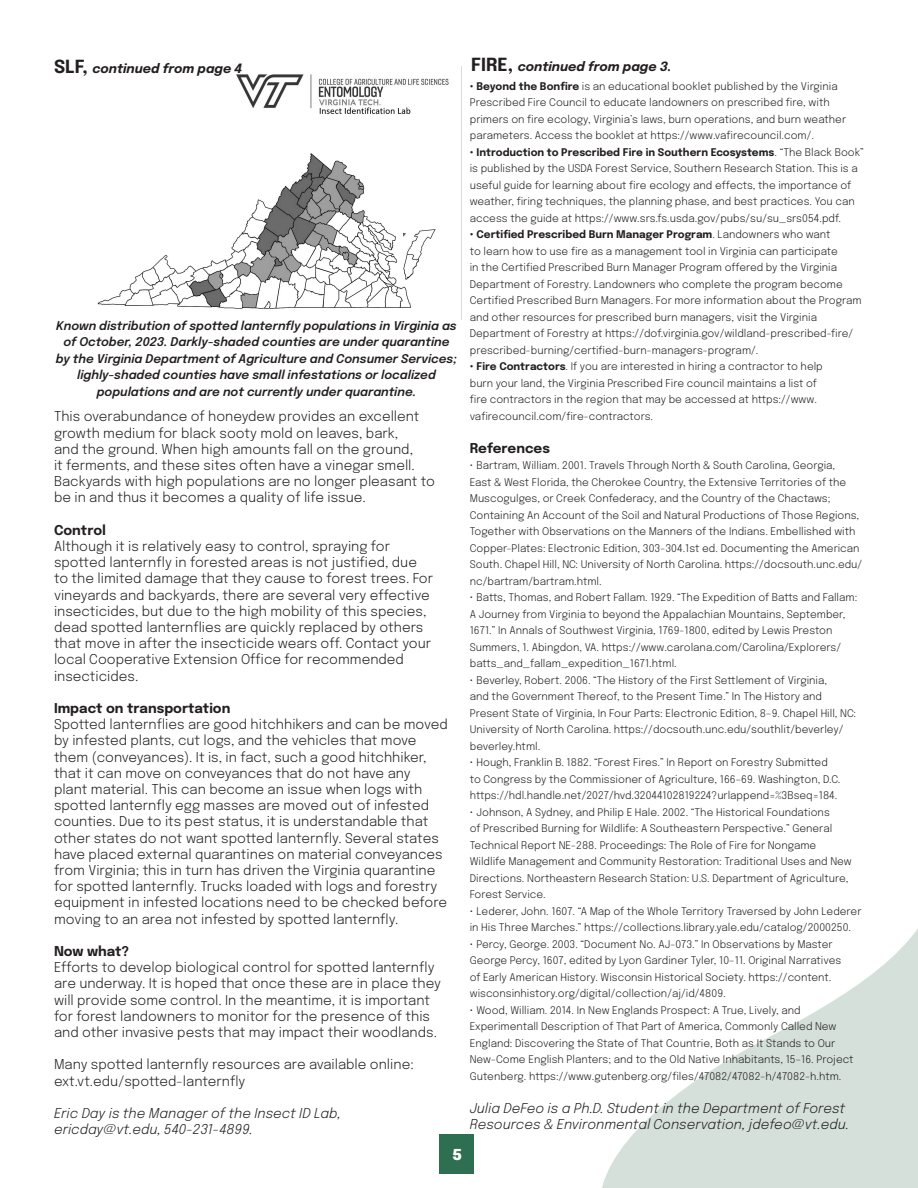
<style>
.page{position:relative;width:918px;height:1188px;background:#fff}
.page>*{position:absolute;margin:0;border:0;box-sizing:border-box;transform-origin:0 0}
.t1{font:900 15px "Epilogue";color:#fff}
.t2{font:300 13.5px/16.2px "Epilogue";color:#231f20}
.t3{font:italic 300 13.5px/16.2px "Epilogue";color:#231f20}
.t4{font:700 13.5px "Epilogue";color:#231f20}
.t5{font:italic 700 12.75px "Epilogue";color:#231f20}
.t6{font:italic 600 12px/16.5px "Epilogue";color:#231f20;text-align:center}
.t7{font:300 10.5px/16.5px "Epilogue";color:#231f20}
.s1{font-style:normal;font-size:18px}
.s2{font-weight:700}
</style>
<div class="page">
<img style="left:97px;top:74px;width:352px;height:235px">
<svg style="left:602px;top:928px;width:316px;height:260px;fill:#d6e0da"></svg>
<div style="left:440px;top:1134px;width:34px;height:40px;background:#2f6f51"></div>
<div style="left:44px;top:138px;width:174px;height:101px;background:#fff"></div>
<p class="t5" style="left:54px;top:59px;width:190px"><span class="s1">SLF,</span> continued from page 4</p>
<p class="t6" style="left:56px;top:317px;width:403px">Known distribution of spotted lanternfly populations in Virginia as of October, 2023. Darkly-shaded counties are under quarantine by the Virginia Department of Agriculture and Consumer Services; lighly-shaded counties have small infestations or localized populations and are not currently under quarantine.</p>
<p class="t2" style="left:54px;top:408px;width:383px">This overabundance of honeydew provides an excellent growth medium for black sooty mold on leaves, bark,<br>and the ground. When high amounts fall on the ground,<br>it ferments, and these sites often have a vinegar smell.<br>Backyards with high populations are no longer pleasant to be in and thus it becomes a quality of life issue.</p>
<p class="t4" style="left:54px;top:520px;width:54px">Control</p>
<p class="t2" style="left:54px;top:537px;width:381px">Although it is relatively easy to control, spraying for spotted lanternfly in forested areas is not justified, due to the limited damage that they cause to forest trees. For vineyards and backyards, there are several very effective insecticides, but due to the high mobility of this species, dead spotted lanternflies are quickly replaced by others that move in after the insecticide wears off. Contact your local Cooperative Extension Office for recommended insecticides.</p>
<p class="t4" style="left:54px;top:699px;width:178px">Impact on transportation</p>
<p class="t2" style="left:54px;top:716px;width:395px">Spotted lanternflies are good hitchhikers and can be moved by infested plants, cut logs, and the vehicles that move them (conveyances). It is, in fact, such a good hitchhiker, that it can move on conveyances that do not have any<br>plant material. This can become an issue when logs with spotted lanternfly egg masses are moved out of infested counties. Due to its pest status, it is understandable that other states do not want spotted lanternfly. Several states have placed external quarantines on material conveyances from Virginia; this in turn has driven the Virginia quarantine for spotted lanternfly. Trucks loaded with logs and forestry equipment in infested locations need to be checked before moving to an area not infested by spotted lanternfly.</p>
<p class="t4" style="left:54px;top:942px;width:77px">Now what?</p>
<p class="t2" style="left:54px;top:959px;width:388px">Efforts to develop biological control for spotted lanternfly are underway. It is hoped that once these are in place they will provide some control. In the meantime, it is important for forest landowners to monitor for the presence of this and other invasive pests that may impact their woodlands.</p>
<p class="t2" style="left:54px;top:1056px;width:361px">Many spotted lanternfly resources are available online:</p>
<p class="t2" style="left:54px;top:1072px;width:193px">ext.vt.edu/spotted-lanternfly</p>
<p class="t3" style="left:54px;top:1104px;width:289px">Eric Day is the Manager of the Insect ID Lab,</p>
<p class="t3" style="left:54px;top:1121px;width:200px">ericday@vt.edu, 540-231-4899.</p>
<p class="t1" style="left:453px;top:1144px;width:11px">5</p>
<p class="t5" style="left:471px;top:57px;width:202px"><span class="s1">FIRE,</span> continued from page 3.</p>
<p class="t7" style="left:470px;top:77px;width:378px"><span class="s2">• Beyond the Bonfire</span> is an educational booklet published by the Virginia Prescribed Fire Council to educate landowners on prescribed fire, with primers on fire ecology, Virginia’s laws, burn operations, and burn weather parameters. Access the booklet at https://www.vafirecouncil.com/.</p>
<p class="t7" style="left:470px;top:143px;width:396px"><span class="s2">• Introduction to Prescribed Fire in Southern Ecosystems</span>. “The Black Book” is published by the USDA Forest Service, Southern Research Station. This is a useful guide for learning about fire ecology and effects, the importance of weather, firing techniques, the planning phase, and best practices. You can access the guide at https://www.srs.fs.usda.gov/pubs/su/su_srs054.pdf.</p>
<p class="t7" style="left:470px;top:226px;width:393px"><span class="s2">• Certified Prescribed Burn Manager Program</span>. Landowners who want<br>to learn how to use fire as a management tool in Virginia can participate<br>in the Certified Prescribed Burn Manager Program offered by the Virginia Department of Forestry. Landowners who complete the program become Certified Prescribed Burn Managers. For more information about the Program and other resources for prescribed burn managers, visit the Virginia Department of Forestry at https://dof.virginia.gov/wildland-prescribed-fire/ prescribed-burning/certified-burn-managers-program/.</p>
<p class="t7" style="left:470px;top:358px;width:355px"><span class="s2">• Fire Contractors</span>. If you are interested in hiring a contractor to help burn your land, the Virginia Prescribed Fire council maintains a list of fire contractors in the region that may be accessed at https://www. vafirecouncil.com/fire-contractors.</p>
<p class="t4" style="left:470px;top:439px;width:82px">References</p>
<p class="t7" style="left:470px;top:457px;width:394px">• Bartram, William. 2001. Travels Through North &amp; South Carolina, Georgia,<br>East &amp; West Florida, the Cherokee Country, the Extensive Territories of the Muscogulges, or Creek Confederacy, and the Country of the Chactaws; Containing An Account of the Soil and Natural Productions of Those Regions, Together with Observations on the Manners of the Indians. Embellished with Copper-Plates: Electronic Edition, 303-304.1st ed. Documenting the American South. Chapel Hill, NC: University of North Carolina. https://docsouth.unc.edu/ nc/bartram/bartram.html.</p>
<p class="t7" style="left:470px;top:589px;width:389px">• Batts, Thomas, and Robert Fallam. 1929. “The Expedition of Batts and Fallam:<br>A Journey from Virginia to beyond the Appalachian Mountains, September, 1671.” In Annals of Southwest Virginia, 1769-1800, edited by Lewis Preston Summers, 1. Abingdon, VA. https://www.carolana.com/Carolina/Explorers/ batts_and_fallam_expedition_1671.html.</p>
<p class="t7" style="left:470px;top:671px;width:388px">• Beverley, Robert. 2006. “The History of the First Settlement of Virginia,<br>and the Government Thereof, to the Present Time.” In The History and Present State of Virginia, In Four Parts: Electronic Edition, 8–9. Chapel Hill, NC:<br>University of North Carolina. https://docsouth.unc.edu/southlit/beverley/ beverley.html.</p>
<p class="t7" style="left:470px;top:754px;width:372px">• Hough, Franklin B. 1882. “Forest Fires.” In Report on Forestry Submitted to Congress by the Commissioner of Agriculture, 166–69. Washington, D.C. https://hdl.handle.net/2027/hvd.32044102819224?urlappend=%3Bseq=184.</p>
<p class="t7" style="left:470px;top:803px;width:383px">• Johnson, A Sydney, and Philip E Hale. 2002. “The Historical Foundations<br>of Prescribed Burning for Wildlife: A Southeastern Perspective.” General Technical Report NE-288. Proceedings: The Role of Fire for Nongame Wildlife Management and Community Restoration: Traditional Uses and New Directions. Northeastern Research Station: U.S. Department of Agriculture, Forest Service.</p>
<p class="t7" style="left:470px;top:902px;width:393px">• Lederer, John. 1607. “A Map of the Whole Territory Traversed by John Lederer in His Three Marches.” https://collections.library.yale.edu/catalog/2000250.</p>
<p class="t7" style="left:470px;top:935px;width:373px">• Percy, George. 2003. “Document No. AJ-073.” In Observations by Master George Percy, 1607, edited by Lyon Gardiner Tyler, 10–11. Original Narratives of Early American History. Wisconsin Historical Society. https://content. wisconsinhistory.org/digital/collection/aj/id/4809.</p>
<p class="t7" style="left:470px;top:1001px;width:385px">• Wood, William. 2014. In New Englands Prospect: A True, Lively, and Experimentall Description of That Part of America, Commonly Called New England: Discovering the State of That Countrie, Both as It Stands to Our New-Come English Planters; and to the Old Native Inhabitants, 15–16. Project Gutenberg. https://www.gutenberg.org/files/47082/47082-h/47082-h.htm.</p>
<p class="t3" style="left:470px;top:1099px;width:381px">Julia DeFeo is a Ph.D. Student in the Department of Forest<br>Resources &amp; Environmental Conservation, jdefeo@vt.edu.</p>
</div>
